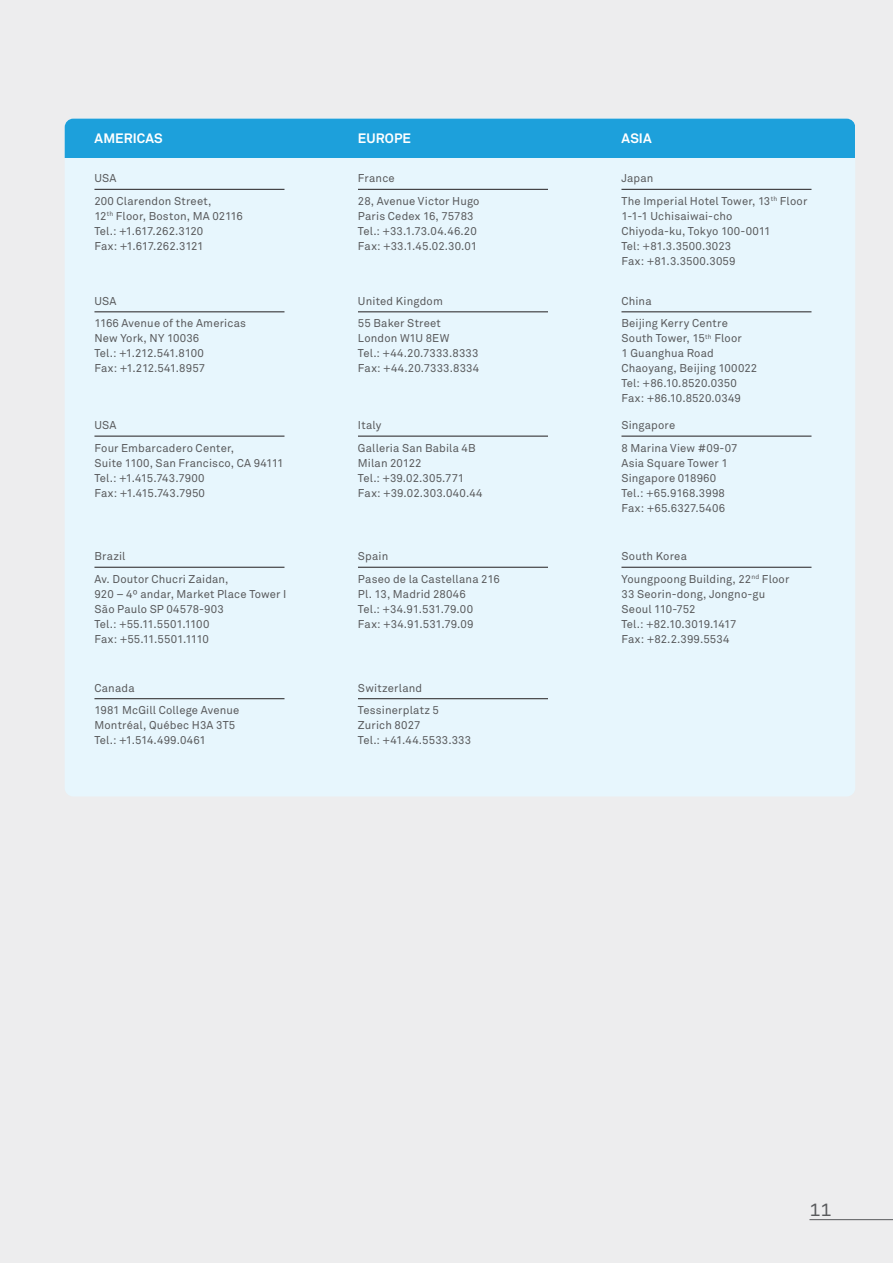
<style>
.page{position:relative;width:893px;height:1263px;background:#ededee}
.page>*{position:absolute;margin:0;border:0;box-sizing:border-box;transform-origin:0 0}
.t1{font:18px "Akkurat Mono";color:#595a5c}
.t2{font:700 13.5px "Wipro Akkurat";letter-spacing:.005em;color:#fff}
.t3{font:11.25px/15px "Wipro Akkurat";letter-spacing:.015em;color:#595a5c}
</style>
<div class="page">
<div style="left:65px;top:119px;width:790px;height:677px;background:#e7f6fd;border-radius:9px"></div>
<hr style="left:94px;top:189px;width:190px;height:1px;background:#231f20">
<hr style="left:94px;top:311px;width:190px;height:1px;background:#231f20">
<hr style="left:94px;top:436px;width:190px;height:1px;background:#231f20">
<hr style="left:94px;top:567px;width:190px;height:1px;background:#231f20">
<hr style="left:94px;top:698px;width:190px;height:1px;background:#231f20">
<hr style="left:358px;top:189px;width:190px;height:1px;background:#231f20">
<hr style="left:358px;top:311px;width:190px;height:1px;background:#231f20">
<hr style="left:358px;top:436px;width:190px;height:1px;background:#231f20">
<hr style="left:358px;top:567px;width:190px;height:1px;background:#231f20">
<hr style="left:358px;top:698px;width:190px;height:1px;background:#231f20">
<hr style="left:621px;top:189px;width:190px;height:1px;background:#231f20">
<hr style="left:621px;top:311px;width:190px;height:1px;background:#231f20">
<hr style="left:621px;top:436px;width:190px;height:1px;background:#231f20">
<hr style="left:621px;top:567px;width:190px;height:1px;background:#231f20">
<hr style="left:809px;top:1219px;width:84px;height:1px;background:#595a5c">
<div style="left:65px;top:119px;width:790px;height:39px;background:#1da0db"></div>
<p class="t2" style="left:95px;top:130px;width:70px">AMERICAS</p>
<p class="t2" style="left:358px;top:130px;width:55px">EUROPE</p>
<p class="t2" style="left:622px;top:130px;width:32px">ASIA</p>
<p class="t3" style="left:94px;top:167px;width:118px;line-height:22.5px">USA<br>200 Clarendon Street,</p>
<p class="t3" style="left:94px;top:208px;width:150px">12<sup>th</sup> Floor, Boston, MA 02116<br>Tel.: +1.617.262.3120<br>Fax: +1.617.262.3121</p>
<p class="t3" style="left:94px;top:290px;width:153px;line-height:22.5px">USA<br>1166 Avenue of the Americas</p>
<p class="t3" style="left:94px;top:331px;width:112px">New York, NY 10036<br>Tel.: +1.212.541.8100<br>Fax: +1.212.541.8957</p>
<p class="t3" style="left:94px;top:414px;width:141px;line-height:22.5px">USA<br>Four Embarcadero Center,</p>
<p class="t3" style="left:94px;top:455px;width:191px">Suite 1100, San Francisco, CA 94111<br>Tel.: +1.415.743.7900<br>Fax: +1.415.743.7950</p>
<p class="t3" style="left:94px;top:545px;width:136px;line-height:22.5px">Brazil<br>Av. Doutor Chucri Zaidan,</p>
<p class="t3" style="left:94px;top:586px;width:194px">920 – 4º andar, Market Place Tower I<br>São Paulo SP 04578-903<br>Tel.: +55.11.5501.1100<br>Fax: +55.11.5501.1110</p>
<p class="t3" style="left:94px;top:676px;width:146px;line-height:22.5px">Canada<br>1981 McGill College Avenue</p>
<p class="t3" style="left:94px;top:718px;width:142px">Montréal, Québec H3A 3T5<br>Tel.: +1.514.499.0461</p>
<p class="t3" style="left:358px;top:167px;width:123px;line-height:22.5px">France<br>28, Avenue Victor Hugo</p>
<p class="t3" style="left:358px;top:208px;width:121px">Paris Cedex 16, 75783<br>Tel.: +33.1.73.04.46.20<br>Fax: +33.1.45.02.30.01</p>
<p class="t3" style="left:358px;top:290px;width:86px;line-height:22.5px">United Kingdom<br>55 Baker Street</p>
<p class="t3" style="left:358px;top:331px;width:123px">London W1U 8EW<br>Tel.: +44.20.7333.8333<br>Fax: +44.20.7333.8334</p>
<p class="t3" style="left:358px;top:414px;width:119px;line-height:22.5px">Italy<br>Galleria San Babila 4B</p>
<p class="t3" style="left:358px;top:455px;width:126px">Milan 20122<br>Tel.: +39.02.305.771<br>Fax: +39.02.303.040.44</p>
<p class="t3" style="left:358px;top:545px;width:143px;line-height:22.5px">Spain<br>Paseo de la Castellana 216</p>
<p class="t3" style="left:358px;top:586px;width:117px">Pl. 13, Madrid 28046<br>Tel.: +34.91.531.79.00<br>Fax: +34.91.531.79.09</p>
<p class="t3" style="left:358px;top:676px;width:83px;line-height:22.5px">Switzerland<br>Tessinerplatz 5</p>
<p class="t3" style="left:358px;top:718px;width:115px">Zurich 8027<br>Tel.: +41.44.5533.333</p>
<p class="t3" style="left:621px;top:167px;width:187px;line-height:22.5px">Japan<br>The Imperial Hotel Tower, 13<sup>th</sup> Floor</p>
<p class="t3" style="left:621px;top:208px;width:151px">1-1-1 Uchisaiwai-cho<br>Chiyoda-ku, Tokyo 100-0011<br>Tel: +81.3.3500.3023<br>Fax: +81.3.3500.3059</p>
<p class="t3" style="left:621px;top:290px;width:108px;line-height:22.5px">China<br>Beijing Kerry Centre</p>
<p class="t3" style="left:621px;top:331px;width:137px">South Tower, 15<sup>th</sup> Floor<br>1 Guanghua Road<br>Chaoyang, Beijing 100022<br>Tel: +86.10.8520.0350<br>Fax: +86.10.8520.0349</p>
<p class="t3" style="left:621px;top:414px;width:118px;line-height:22.5px">Singapore<br>8 Marina View #09-07</p>
<p class="t3" style="left:621px;top:455px;width:108px">Asia Square Tower 1<br>Singapore 018960<br>Tel.: +65.9168.3998<br>Fax: +65.6327.5406</p>
<p class="t3" style="left:621px;top:545px;width:169px;line-height:22.5px">South Korea<br>Youngpoong Building, 22<sup>nd</sup> Floor</p>
<p class="t3" style="left:621px;top:586px;width:145px">33 Seorin-dong, Jongno-gu<br>Seoul 110-752<br>Tel.: +82.10.3019.1417<br>Fax: +82.2.399.5534</p>
<h1 class="t1" style="left:809px;top:1199px;width:24px">11</h1>
</div>
